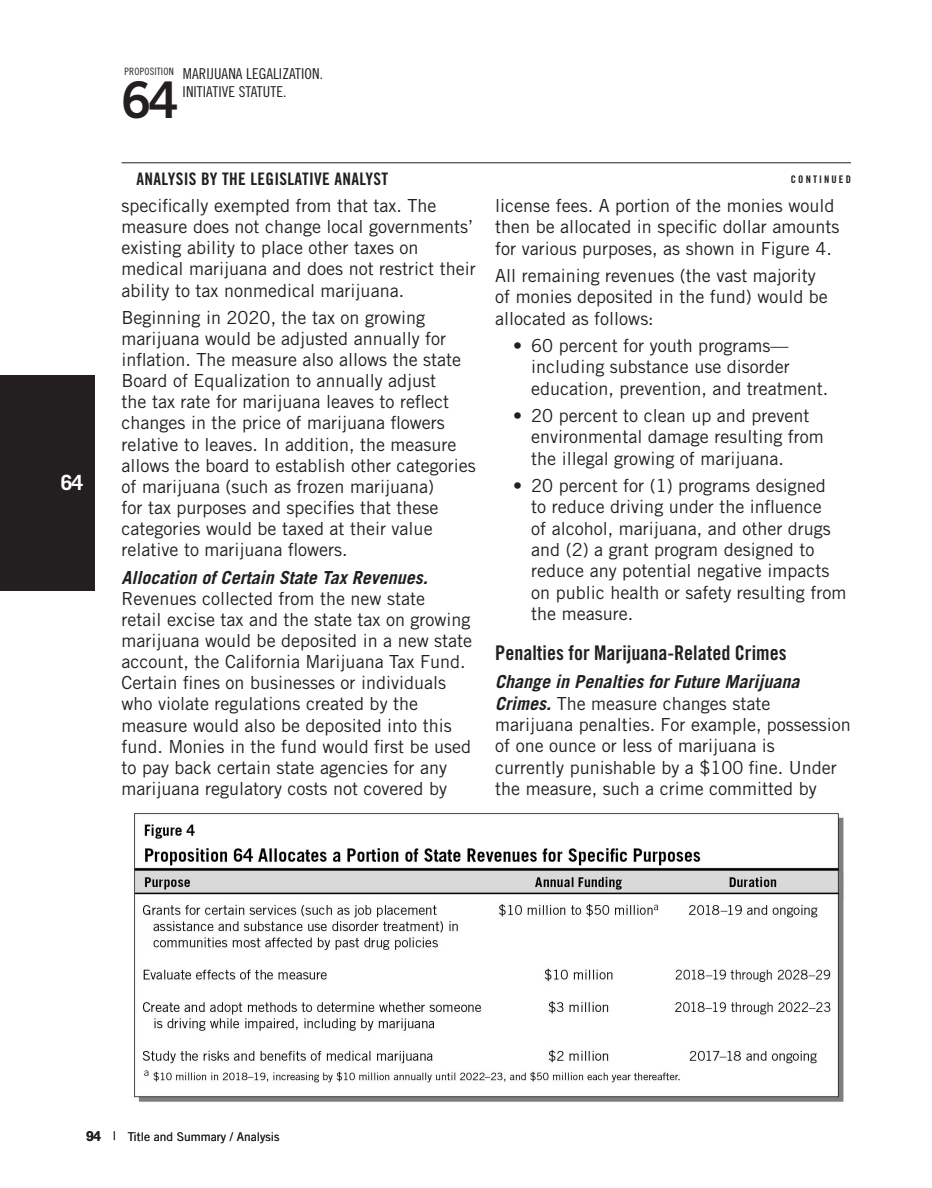
<style>
.page{position:relative;width:932px;height:1188px;background:#fff}
.page>*{position:absolute;margin:0;border:0;box-sizing:border-box;transform-origin:0 0}
.t1{font:50.7px "Trade Gothic Bold Two";color:#231f20}
.t2{font:700 21px "Trade Gothic";color:#fff}
.t3{font:20.25px "Trade Gothic Bold Cond Twenty";color:#231f20}
.t4{font:18px/21.1px "Trade Gothic";color:#231f20}
.t5{font:italic 700 18px "Trade Gothic";color:#231f20}
.t6{font:17.25px "Trade Gothic Bold Cond Twenty";letter-spacing:.02em;color:#231f20}
.t7{font:15px/18.3px "Trade Gothic Cond Eighteen";letter-spacing:.005em;color:#231f20}
.t8{font:12px "Trade Gothic";color:#231f20}
.t9{font:10.5px "Trade Gothic Bold Cond Twenty";letter-spacing:.2em;color:#231f20}
.s1{font-weight:700;font-style:italic}
.s2{font-weight:700;font-size:13.5px}
</style>
<div class="page">
<div style="left:0;top:375px;width:94px;height:216px;background:#231f20"></div>
<hr style="left:122px;top:162px;width:728px;height:1px;background:#231f20">
<img style="left:134px;top:813px;width:710px;height:289px">
<p class="t7" style="left:183px;top:65px;width:142px;text-indent:-58px"><sup>PROPOSITION</sup> MARIJUANA LEGALIZATION.<br>INITIATIVE STATUTE.</p>
<h1 class="t1" style="left:121px;top:68px;width:59px">64</h1>
<p class="t2" style="left:61px;top:470px;width:24px">64</p>
<p class="t6" style="left:136px;top:168px;width:253px">ANALYSIS BY THE LEGISLATIVE ANALYST</p>
<p class="t9" style="left:791px;top:173px;width:61px">CONTINUED</p>
<p class="t4" style="left:122px;top:195px;width:355px">specifically exempted from that tax. The measure does not change local governments’ existing ability to place other taxes on medical marijuana and does not restrict their ability to tax nonmedical marijuana.</p>
<p class="t4" style="left:122px;top:307px;width:355px">Beginning in 2020, the tax on growing marijuana would be adjusted annually for inflation. The measure also allows the state Board of Equalization to annually adjust<br>the tax rate for marijuana leaves to reflect changes in the price of marijuana flowers relative to leaves. In addition, the measure allows the board to establish other categories of marijuana (such as frozen marijuana)<br>for tax purposes and specifies that these categories would be taxed at their value relative to marijuana flowers.</p>
<p class="t5" style="left:122px;top:566px;width:308px">Allocation of Certain State Tax Revenues.</p>
<p class="t4" style="left:122px;top:587px;width:352px">Revenues collected from the new state<br>retail excise tax and the state tax on growing marijuana would be deposited in a new state account, the California Marijuana Tax Fund.<br>Certain fines on businesses or individuals who violate regulations created by the measure would also be deposited into this fund. Monies in the fund would first be used to pay back certain state agencies for any marijuana regulatory costs not covered by</p>
<p class="t4" style="left:495px;top:195px;width:345px">license fees. A portion of the monies would then be allocated in specific dollar amounts for various purposes, as shown in Figure 4.</p>
<p class="t4" style="left:495px;top:265px;width:334px">All remaining revenues (the vast majority of monies deposited in the fund) would be allocated as follows:</p>
<p class="t4" style="left:531px;top:335px;width:298px;text-indent:-18px">• 60 percent for youth programs— including substance use disorder education, prevention, and treatment.</p>
<p class="t4" style="left:531px;top:405px;width:294px;text-indent:-18px">• 20 percent to clean up and prevent environmental damage resulting from the illegal growing of marijuana.</p>
<p class="t4" style="left:531px;top:475px;width:316px;text-indent:-18px">• 20 percent for (1) programs designed<br>to reduce driving under the influence<br>of alcohol, marijuana, and other drugs and (2) a grant program designed to reduce any potential negative impacts on public health or safety resulting from the measure.</p>
<p class="t3" style="left:495px;top:641px;width:293px">Penalties for Marijuana-Related Crimes</p>
<p class="t4" style="left:495px;top:671px;width:357px"><span class="s1">Change in Penalties for Future Marijuana Crimes.</span> The measure changes state marijuana penalties. For example, possession of one ounce or less of marijuana is<br>currently punishable by a $100 fine. Under the measure, such a crime committed by</p>
<p class="t8" style="left:86px;top:1130px;width:195px"><span class="s2">94</span> | Title and Summary / Analysis</p>
</div>
